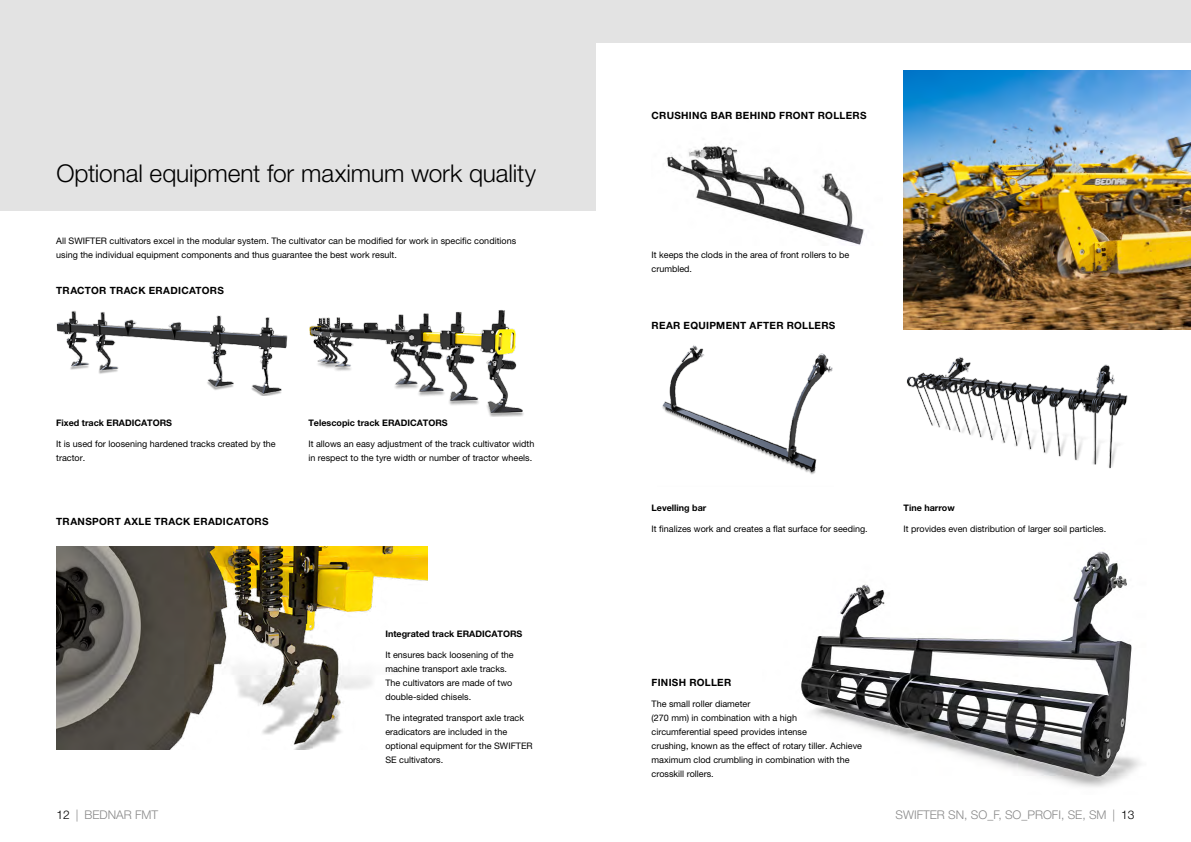
<style>
.page{position:relative;width:1191px;height:842px;background:#fff}
.page>*{position:absolute;margin:0;border:0;box-sizing:border-box;transform-origin:0 0}
.Nadpis_1{font:300 24.5px "Helvetica Neue LT Pro";letter-spacing:-.005em;color:#000}
.t1{font:300 12px "Helvetica Neue Cyr";color:#878787}
.Nadpis_1-2{font:700 10px "Helvetica Neue LT Pro";letter-spacing:.03em;color:#000}
.Základní_text{font:9px/14px "Helvetica Neue LT Pro";color:#000}
.Základní_text-2{font:700 9px "Helvetica Neue LT Pro";color:#000}
.s1{color:#000}
</style>
<div class="page">
<img style="left:801px;top:551px;width:340px;height:236px">
<div style="left:0;top:0;width:595px;height:210px;background:#e3e3e3"></div>
<div style="left:595px;top:0;width:596px;height:42px;background:#e3e3e3"></div>
<img style="left:56px;top:310px;width:231px;height:85px">
<img style="left:662px;top:345px;width:171px;height:130px">
<img style="left:56px;top:547px;width:371px;height:202px">
<img style="left:666px;top:144px;width:199px;height:101px">
<img style="left:309px;top:310px;width:215px;height:107px">
<img style="left:906px;top:357px;width:222px;height:112px">
<img style="left:903px;top:70px;width:288px;height:259px">
<p class="Nadpis_1" style="left:56px;top:158px;width:481px">Optional equipment for maximum work quality</p>
<p class="Základní_text" style="left:56px;top:234px;width:461px">All SWIFTER cultivators excel in the modular system. The cultivator can be modified for work in specific conditions using the individual equipment components and thus guarantee the best work result.</p>
<p class="Nadpis_1-2" style="left:56px;top:284px;width:169px">TRACTOR TRACK ERADICATORS</p>
<p class="Základní_text-2" style="left:56px;top:418px;width:117px">Fixed track ERADICATORS</p>
<p class="Základní_text" style="left:56px;top:437px;width:221px">It is used for loosening hardened tracks created by the tractor.</p>
<p class="Nadpis_1-2" style="left:56px;top:515px;width:214px">TRANSPORT AXLE TRACK ERADICATORS</p>
<p class="Základní_text-2" style="left:308px;top:418px;width:141px">Telescopic track ERADICATORS</p>
<p class="Základní_text" style="left:308px;top:437px;width:228px">It allows an easy adjustment of the track cultivator width in respect to the tyre width or number of tractor wheels.</p>
<p class="Základní_text-2" style="left:385px;top:628px;width:138px">Integrated track ERADICATORS</p>
<p class="Základní_text" style="left:385px;top:648px;width:130px">It ensures back loosening of the machine transport axle tracks.<br>The cultivators are made of two double‑sided chisels.</p>
<p class="Základní_text" style="left:385px;top:711px;width:149px">The integrated transport axle track eradicators are included in the optional equipment for the SWIFTER<br>SE cultivators.</p>
<p class="Nadpis_1-2" style="left:651px;top:109px;width:216px">CRUSHING BAR BEHIND FRONT ROLLERS</p>
<p class="Základní_text" style="left:651px;top:248px;width:199px">It keeps the clods in the area of front rollers to be crumbled.</p>
<p class="Nadpis_1-2" style="left:651px;top:319px;width:185px">REAR EQUIPMENT AFTER ROLLERS</p>
<p class="Základní_text-2" style="left:651px;top:503px;width:56px">Levelling bar</p>
<p class="Základní_text" style="left:651px;top:522px;width:218px">It finalizes work and creates a flat surface for seeding.</p>
<p class="Základní_text-2" style="left:903px;top:503px;width:53px">Tine harrow</p>
<p class="Základní_text" style="left:903px;top:522px;width:204px">It provides even distribution of larger soil particles.</p>
<p class="Nadpis_1-2" style="left:651px;top:676px;width:81px">FINISH ROLLER</p>
<p class="Základní_text" style="left:651px;top:697px;width:212px">The small roller diameter<br>(270 mm) in combination with a high<br>circumferential speed provides intense<br>crushing, known as the effect of rotary tiller. Achieve maximum clod crumbling in combination with the crosskill rollers.</p>
<h2 class="t1" style="left:56px;top:808px;width:103px"><span class="s1">12</span> | BEDNAR FMT</h2>
<h2 class="t1" style="left:895px;top:808px;width:240px">SWIFTER SN, SO_F, SO_PROFI, SE, SM | <span class="s1">13</span></h2>
</div>
